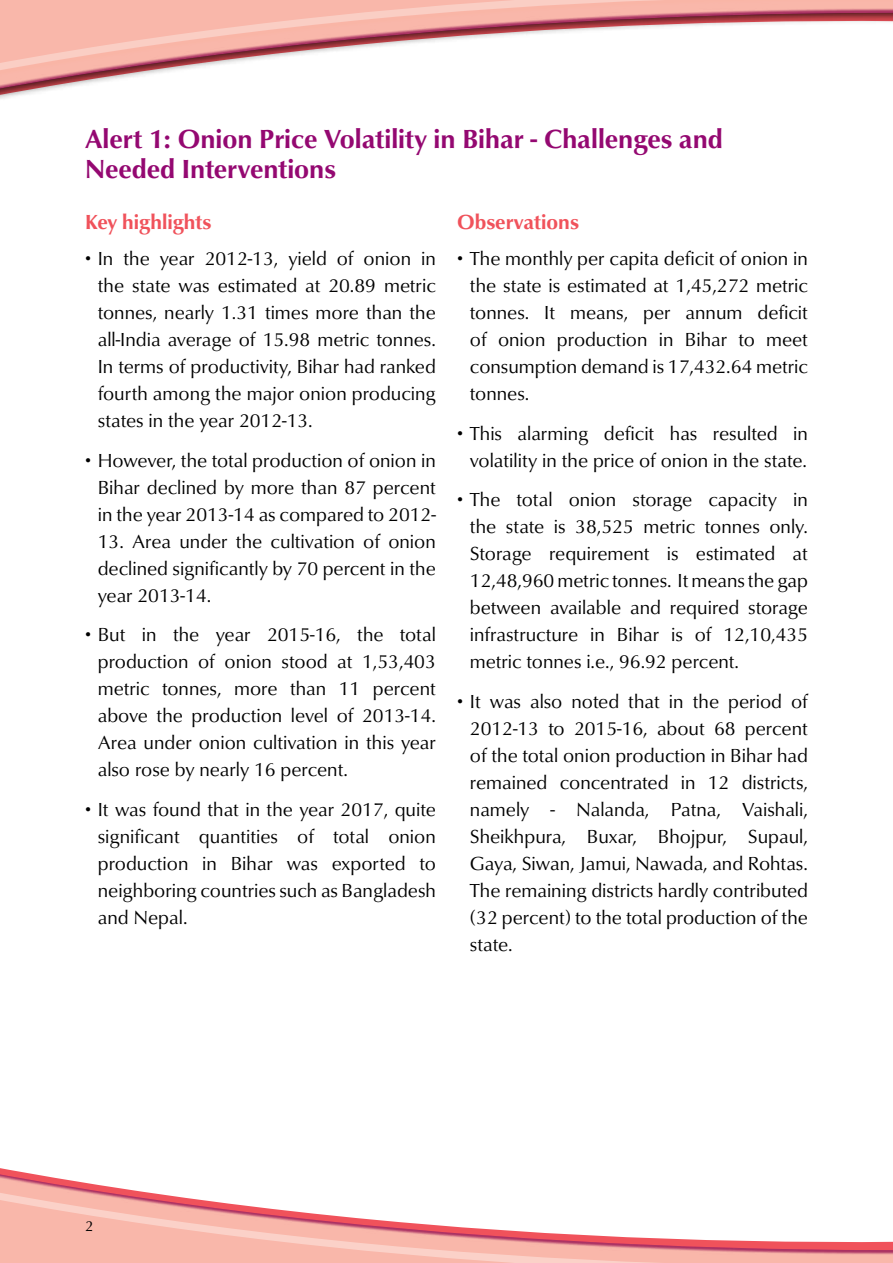
<style>
.page{position:relative;width:893px;height:1263px;background:#fff}
.page>*{position:absolute;margin:0;border:0;box-sizing:border-box;transform-origin:0 0}
.t1{font:700 27px/30px "Classico URW";color:#940871}
.t2{font:700 21px "Classico URW";color:#f0525b}
.t3{font:19.5px/27px "Classico URW";color:#000;text-align:justify}
.t4{font:15px "Classico URW";color:#000}
</style>
<div class="page">
<div style="left:0;top:0;width:893px;height:94px;background:#940871;opacity:.75"></div>
<div style="left:0;top:0;width:893px;height:84px;background:#f3776b;opacity:.5"></div>
<svg style="left:0;top:0;width:893px;height:79px"></svg>
<svg style="left:0;top:1184px;width:893px;height:79px"></svg>
<h1 class="t1" style="left:85px;top:124px;width:639px">Alert 1: Onion Price Volatility in Bihar - Challenges and<br>Needed Interventions</h1>
<p class="t2" style="left:85px;top:209px;width:128px">Key highlights</p>
<p class="t3" style="left:98px;top:245px;width:340px;text-indent:-13px">• In the year 2012-13, yield of onion in the state was estimated at 20.89 metric tonnes, nearly 1.31 times more than the all-India average of 15.98 metric tonnes.<br>In terms of productivity, Bihar had ranked fourth among the major onion producing states in the year 2012-13.</p>
<p class="t3" style="left:98px;top:447px;width:340px;text-indent:-13px">• However, the total production of onion in Bihar declined by more than 87 percent in the year 2013-14 as compared to 2012-</p>
<p class="t3" style="left:98px;top:528px;width:340px">13. Area under the cultivation of onion declined significantly by 70 percent in the year 2013-14.</p>
<p class="t3" style="left:98px;top:621px;width:340px;text-indent:-13px">• But in the year 2015-16, the total production of onion stood at 1,53,403 metric tonnes, more than 11 percent above the production level of 2013-14.<br>Area under onion cultivation in this year also rose by nearly 16 percent.</p>
<p class="t3" style="left:98px;top:796px;width:340px;text-indent:-13px">• It was found that in the year 2017, quite significant quantities of total onion production in Bihar was exported to neighboring countries such as Bangladesh and Nepal.</p>
<p class="t2" style="left:457px;top:209px;width:123px">Observations</p>
<p class="t3" style="left:470px;top:245px;width:340px;text-indent:-13px">• The monthly per capita deficit of onion in the state is estimated at 1,45,272 metric tonnes. It means, per annum deficit of onion production in Bihar to meet consumption demand is 17,432.64 metric tonnes.</p>
<p class="t3" style="left:457px;top:420px;width:352px;text-align:right">• This alarming deficit has resulted in volatility in the price of onion in the state.</p>
<p class="t3" style="left:470px;top:486px;width:340px;text-indent:-13px">• The total onion storage capacity in the state is 38,525 metric tonnes only.<br>Storage requirement is estimated at 12,48,960 metric tonnes. It means the gap between available and required storage infrastructure in Bihar is of 12,10,435 metric tonnes i.e., 96.92 percent.</p>
<p class="t3" style="left:470px;top:688px;width:340px;text-indent:-13px">• It was also noted that in the period of 2012-13 to 2015-16, about 68 percent of the total onion production in Bihar had remained concentrated in 12 districts, namely - Nalanda, Patna, Vaishali, Sheikhpura, Buxar, Bhojpur, Supaul, Gaya, Siwan, Jamui, Nawada, and Rohtas.<br>The remaining districts hardly contributed (32 percent) to the total production of the state.</p>
<p class="t4" style="left:85px;top:1216px;width:10px">2</p>
</div>
